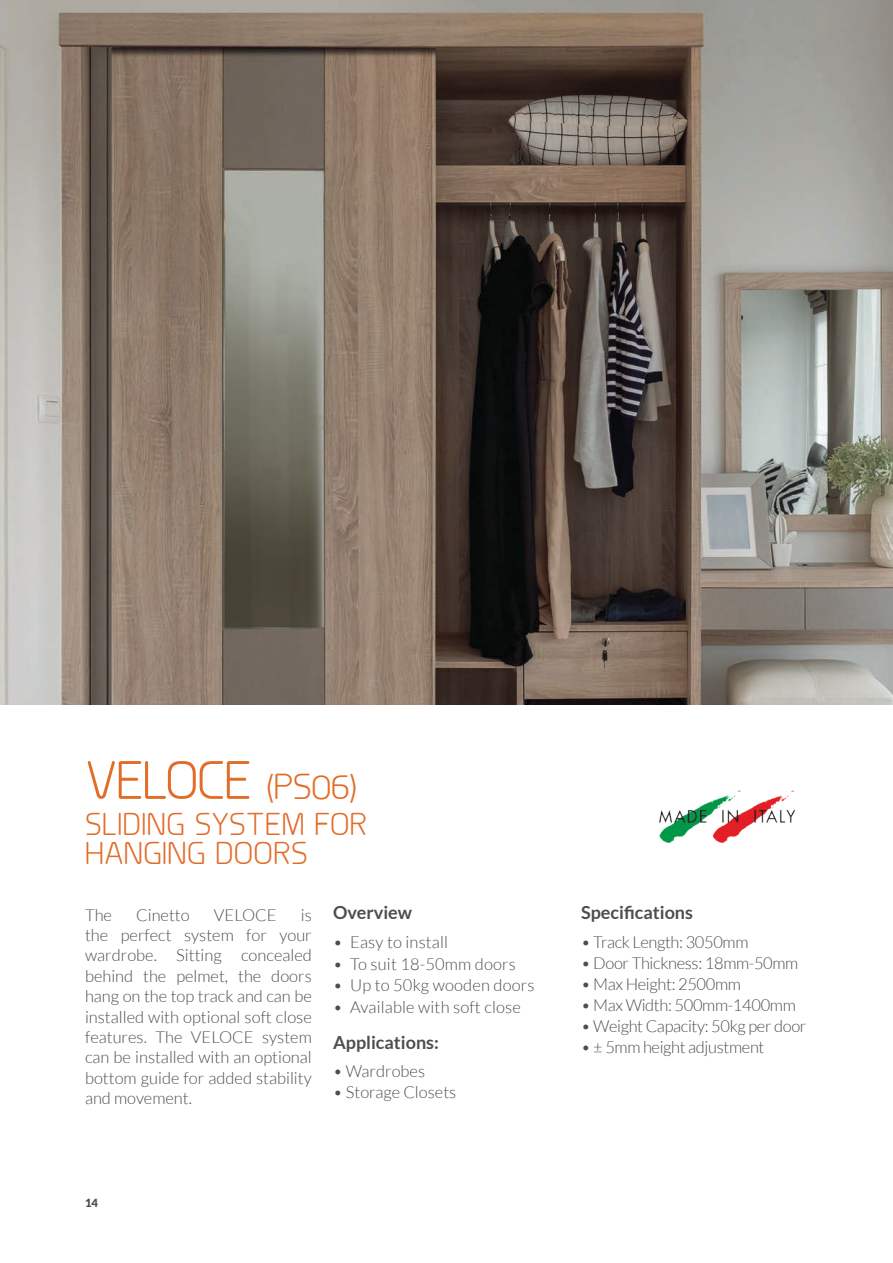
<style>
.page{position:relative;width:893px;height:1263px;background:#fff}
.page>*{position:absolute;margin:0;border:0;box-sizing:border-box;transform-origin:0 0}
.H2___9pt{font:54px "Planer";letter-spacing:-.03em;color:#e26c28}
.H2___9pt-2{font:31.5px/28.5px "Planer";letter-spacing:.005em;color:#e26c28}
.Page_Body_Text_-_White{font:700 18px "Lato";color:#4a4f4c}
.Page_Body_Text_-_White-2{font:300 16.5px/20.4px "Lato";color:#4a4f4c;text-align:justify}
.Page_Body_Text_-_White-3{font:300 16.5px "Lato";letter-spacing:-.02em;color:#4a4f4c}
.t1{font:900 11.25px "Lato";color:#4a4f4c}
.s1{font-size:36px}
</style>
<div class="page">
<img style="left:659px;top:790px;width:137px;height:52px">
<img style="left:0;top:0;width:893px;height:704px">
<p class="H2___9pt" style="left:85px;top:748px;width:274px">VELOCE <span class="s1">(PS06)</span></p>
<p class="H2___9pt-2" style="left:85px;top:810px;width:284px">SLIDING SYSTEM FOR<br>HANGING DOORS</p>
<p class="Page_Body_Text_-_White-2" style="left:85px;top:904px;width:28px">The</p>
<p class="Page_Body_Text_-_White-2" style="left:136px;top:904px;width:55px">Cinetto</p>
<p class="Page_Body_Text_-_White-2" style="left:214px;top:904px;width:64px">VELOCE</p>
<p class="Page_Body_Text_-_White-2" style="left:85px;top:904px;width:228px;text-indent:216px">is the perfect system for your wardrobe. Sitting concealed behind the pelmet, the doors hang on the top track and can be installed with optional soft close features. The VELOCE system can be installed with an optional bottom guide for added stability and movement.</p>
<p class="Page_Body_Text_-_White" style="left:333px;top:902px;width:80px">Overview</p>
<p class="Page_Body_Text_-_White" style="left:581px;top:902px;width:113px">Specifications</p>
<p class="Page_Body_Text_-_White-2" style="left:333px;top:932px;width:117px">• Easy to install</p>
<p class="Page_Body_Text_-_White-2" style="left:333px;top:953px;width:184px">• To suit 18-50mm doors</p>
<p class="Page_Body_Text_-_White-2" style="left:333px;top:975px;width:203px">• Up to 50kg wooden doors</p>
<p class="Page_Body_Text_-_White-2" style="left:333px;top:997px;width:189px">• Available with soft close</p>
<p class="Page_Body_Text_-_White" style="left:333px;top:1032px;width:107px">Applications:</p>
<p class="Page_Body_Text_-_White-2" style="left:333px;top:1061px;width:94px">• Wardrobes</p>
<p class="Page_Body_Text_-_White-2" style="left:333px;top:1082px;width:125px">• Storage Closets</p>
<p class="Page_Body_Text_-_White-3" style="left:581px;top:933px;width:169px">• Track Length: 3050mm</p>
<p class="Page_Body_Text_-_White-3" style="left:581px;top:954px;width:219px">• Door Thickness: 18mm-50mm</p>
<p class="Page_Body_Text_-_White-3" style="left:581px;top:975px;width:161px">• Max Height: 2500mm</p>
<p class="Page_Body_Text_-_White-3" style="left:581px;top:996px;width:216px">• Max Width: 500mm-1400mm</p>
<p class="Page_Body_Text_-_White-3" style="left:581px;top:1017px;width:227px">• Weight Capacity: 50kg per door</p>
<p class="Page_Body_Text_-_White-3" style="left:581px;top:1038px;width:185px">• ± 5mm height adjustment</p>
<p class="t1" style="left:85px;top:1197px;width:14px">14</p>
</div>
